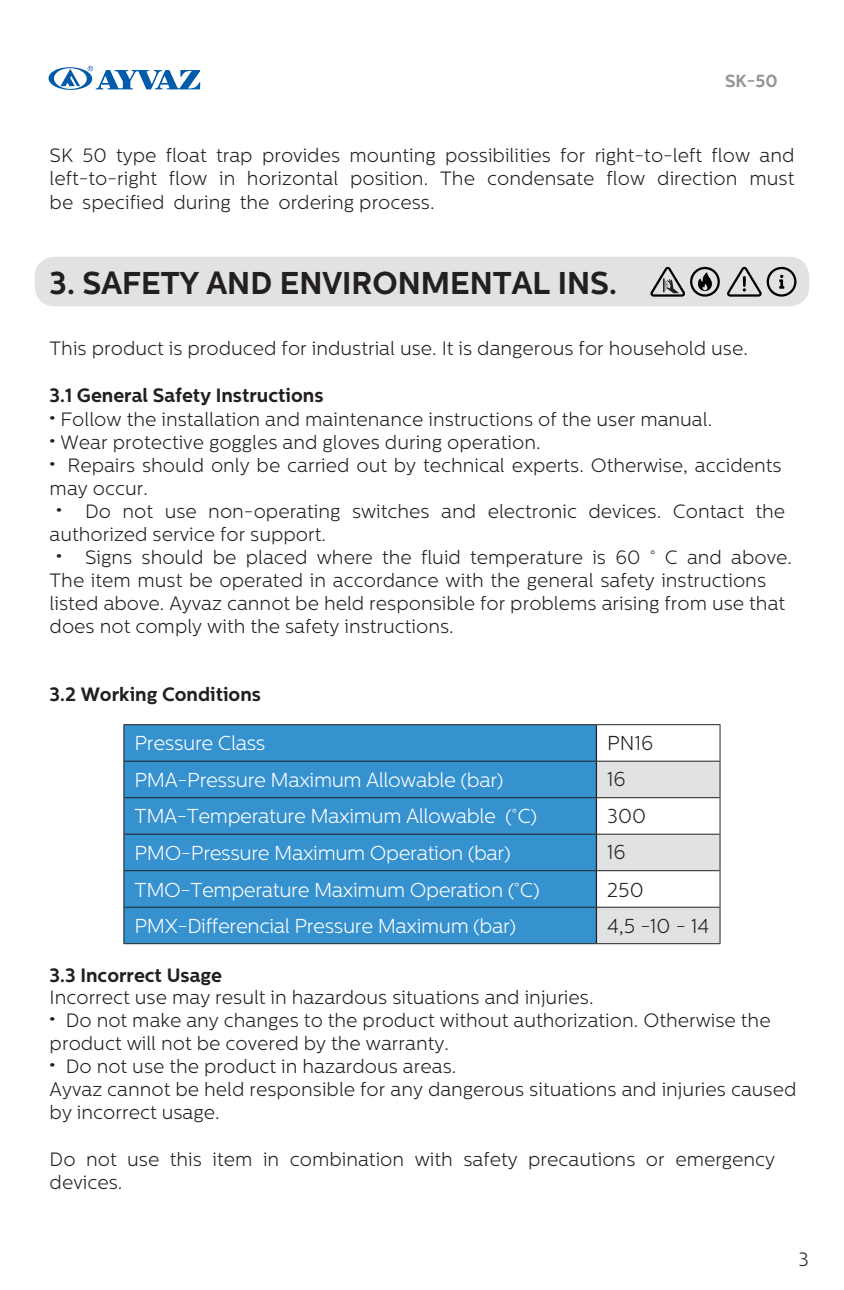
<style>
.page{position:relative;width:844px;height:1290px;background:#fff}
.page>*{position:absolute;margin:0;border:0;box-sizing:border-box;transform-origin:0 0}
.t1{font:700 31.5px "Centrale Sans";color:#231f20}
.t2{font:300 20.3px "Centrale Sans";letter-spacing:-.02em;color:#fff}
.t3{font:300 20.3px "Centrale Sans";color:#231f20}
.t4{font:300 19.25px/23.1px "Centrale Sans";color:#231f20}
.t5{font:700 19.25px "Centrale Sans";color:#231f20}
.t6{font:700 17.5px "Centrale Sans";color:#939598}
.s1{font-family:"Day Poster";font-weight:900}
</style>
<div class="page">
<div style="left:35px;top:257px;width:774px;height:49px;background:#e1e2e4;border-radius:20px"></div>
<div style="left:124px;top:725px;width:471px;height:218px;background:#3692cf"></div>
<svg style="left:597px;top:725px;width:122px;height:218px"></svg>
<hr style="left:595px;top:761px;width:2px;height:36px;background:#231f20">
<hr style="left:719px;top:761px;width:1px;height:37px;background:#231f20">
<hr style="left:595px;top:798px;width:2px;height:36px;background:#231f20">
<hr style="left:719px;top:798px;width:1px;height:36px;background:#231f20">
<hr style="left:595px;top:834px;width:2px;height:36px;background:#231f20">
<hr style="left:719px;top:834px;width:1px;height:37px;background:#231f20">
<hr style="left:595px;top:871px;width:2px;height:36px;background:#231f20">
<hr style="left:719px;top:871px;width:1px;height:36px;background:#231f20">
<hr style="left:595px;top:907px;width:2px;height:36px;background:#231f20">
<hr style="left:719px;top:907px;width:1px;height:36px;background:#231f20">
<hr style="left:124px;top:797px;width:472px;height:1px;background:#231f20">
<hr style="left:596px;top:797px;width:123px;height:1px;background:#231f20">
<hr style="left:124px;top:833px;width:472px;height:2px;background:#231f20">
<hr style="left:596px;top:833px;width:123px;height:2px;background:#231f20">
<hr style="left:124px;top:870px;width:472px;height:1px;background:#231f20">
<hr style="left:596px;top:870px;width:123px;height:1px;background:#231f20">
<hr style="left:124px;top:906px;width:472px;height:2px;background:#231f20">
<hr style="left:596px;top:906px;width:123px;height:2px;background:#231f20">
<hr style="left:123px;top:943px;width:473px;height:1px;background:#231f20">
<hr style="left:596px;top:943px;width:124px;height:1px;background:#231f20">
<hr style="left:123px;top:724px;width:473px;height:1px;background:#231f20">
<hr style="left:596px;top:724px;width:124px;height:1px;background:#231f20">
<hr style="left:595px;top:725px;width:2px;height:36px;background:#231f20">
<hr style="left:719px;top:725px;width:1px;height:36px;background:#231f20">
<hr style="left:124px;top:760px;width:472px;height:2px;background:#231f20">
<hr style="left:596px;top:760px;width:123px;height:2px;background:#231f20">
<hr style="left:123px;top:725px;width:1px;height:36px;background:#231f20">
<hr style="left:123px;top:761px;width:1px;height:37px;background:#231f20">
<hr style="left:123px;top:798px;width:1px;height:36px;background:#231f20">
<hr style="left:123px;top:834px;width:1px;height:37px;background:#231f20">
<hr style="left:123px;top:871px;width:1px;height:36px;background:#231f20">
<hr style="left:123px;top:907px;width:1px;height:36px;background:#231f20">
<svg style="left:650px;top:267px;width:69px;height:30px"></svg>
<svg style="left:727px;top:267px;width:69px;height:30px"></svg>
<svg style="left:48px;top:66px;width:152px;height:24px"></svg>
<p class="t6" style="left:724px;top:71px;width:54px">SK-50</p>
<p class="t4" style="left:50px;top:143px;width:746px;text-align:justify">SK 50 type float trap provides mounting possibilities for right-to-left flow and left-to-right flow in horizontal position. The condensate flow direction must be specified during the ordering process.</p>
<p class="t1" style="left:50px;top:265px;width:568px">3. SAFETY AND ENVIRONMENTAL INS.</p>
<p class="t4" style="left:50px;top:337px;width:699px">This product is produced for industrial use. It is dangerous for household use.</p>
<p class="t5" style="left:50px;top:383px;width:275px">3.1 General Safety Instructions</p>
<p class="t4" style="left:50px;top:407px;width:664px"><span class="s1">·</span> Follow the installation and maintenance instructions of the user manual.</p>
<p class="t4" style="left:50px;top:430px;width:492px"><span class="s1">·</span> Wear protective goggles and gloves during operation.</p>
<p class="t4" style="left:50px;top:454px;width:733px"><span class="s1">·</span> Repairs should only be carried out by technical experts. Otherwise, accidents</p>
<p class="t4" style="left:50px;top:477px;width:100px">may occur.</p>
<p class="t4" style="left:56px;top:500px;width:730px"><span class="s1">·</span> Do not use non-operating switches and electronic devices. Contact the</p>
<p class="t4" style="left:50px;top:523px;width:278px">authorized service for support.</p>
<p class="t4" style="left:56px;top:546px;width:737px"><span class="s1">·</span> Signs should be placed where the fluid temperature is 60 ° C and above.</p>
<p class="t4" style="left:50px;top:569px;width:717px">The item must be operated in accordance with the general safety instructions</p>
<p class="t4" style="left:50px;top:591px;width:737px">listed above. Ayvaz cannot be held responsible for problems arising from use that</p>
<p class="t4" style="left:50px;top:614px;width:405px">does not comply with the safety instructions.</p>
<p class="t5" style="left:50px;top:683px;width:213px">3.2 Working Conditions</p>
<p class="t2" style="left:134px;top:732px;width:132px">Pressure Class</p>
<p class="t3" style="left:607px;top:732px;width:48px">PN16</p>
<p class="t2" style="left:134px;top:768px;width:370px">PMA-Pressure Maximum Allowable (bar)</p>
<p class="t3" style="left:607px;top:767px;width:20px">16</p>
<p class="t2" style="left:134px;top:805px;width:404px">TMA-Temperature Maximum Allowable (°C)</p>
<p class="t3" style="left:607px;top:805px;width:40px">300</p>
<p class="t2" style="left:134px;top:841px;width:377px">PMO-Pressure Maximum Operation (bar)</p>
<p class="t3" style="left:607px;top:840px;width:20px">16</p>
<p class="t2" style="left:134px;top:878px;width:406px">TMO-Temperature Maximum Operation (°C)</p>
<p class="t3" style="left:607px;top:878px;width:38px">250</p>
<p class="t2" style="left:134px;top:914px;width:383px">PMX-Differencial Pressure Maximum (bar)</p>
<p class="t3" style="left:607px;top:914px;width:104px">4,5 -10 - 14</p>
<p class="t5" style="left:50px;top:963px;width:174px">3.3 Incorrect Usage</p>
<p class="t4" style="left:50px;top:985px;width:748px">Incorrect use may result in hazardous situations and injuries.<br><span class="s1">·</span> Do not make any changes to the product without authorization. Otherwise the product will not be covered by the warranty.<br><span class="s1">·</span> Do not use the product in hazardous areas.<br>Ayvaz cannot be held responsible for any dangerous situations and injuries caused by incorrect usage.</p>
<p class="t4" style="left:50px;top:1147px;width:727px">Do not use this item in combination with safety precautions or emergency devices.</p>
<p class="t4" style="left:798px;top:1247px;width:12px">3</p>
</div>
